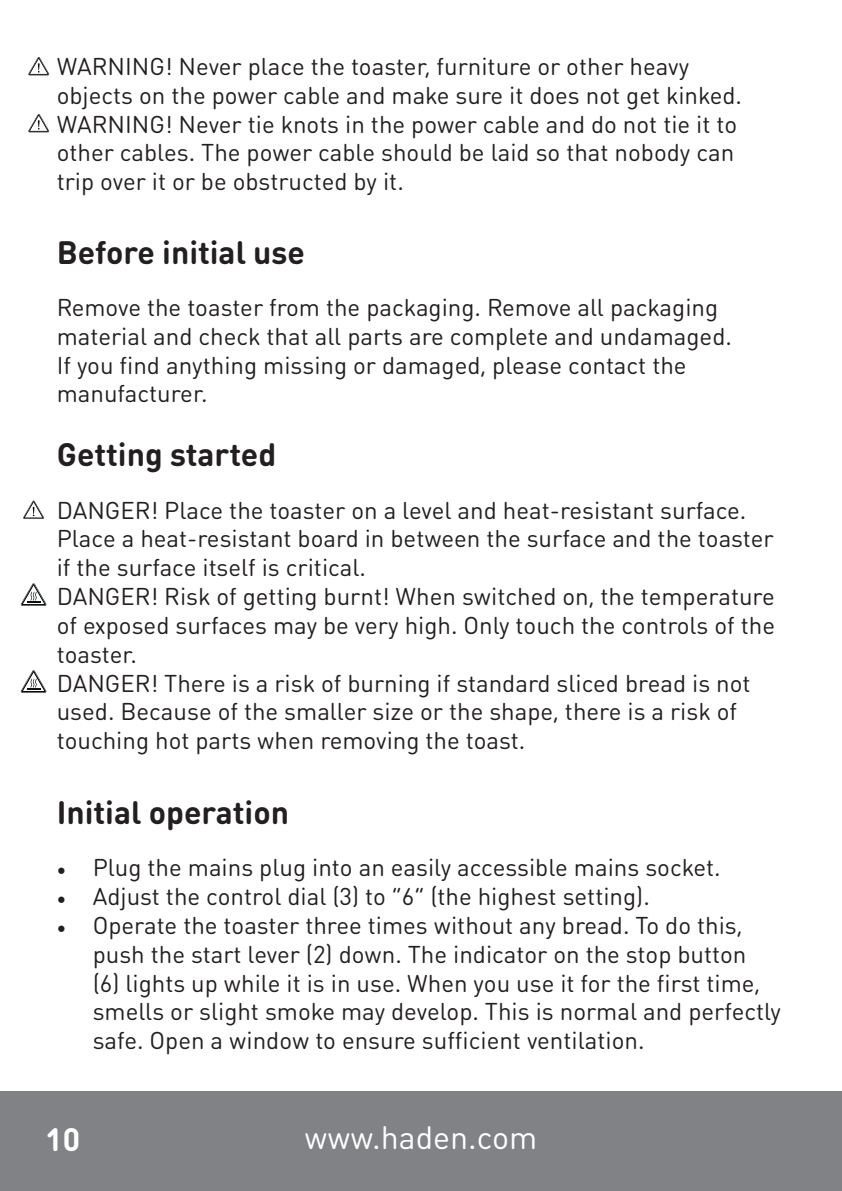
<style>
.page{position:relative;width:842px;height:1191px;background:#fff}
.page>*{position:absolute;margin:0;border:0;box-sizing:border-box;transform-origin:0 0}
.t1{font:700 32px "DIN Round Pro";color:#231f20}
.t2{font:32px "DIN Round Pro";color:#fff}
.t3{font:700 32px "DIN Round Pro";color:#fff}
.t4{font:24px/28.8px "DIN Round Pro";color:#231f20}
.s1{font-family:"Minion Pro"}
</style>
<div class="page">
<svg style="left:23px;top:500px;width:21px;height:19px"></svg>
<svg style="left:20px;top:583px;width:27px;height:23px"></svg>
<svg style="left:20px;top:670px;width:27px;height:23px"></svg>
<svg style="left:28px;top:57px;width:22px;height:19px"></svg>
<svg style="left:28px;top:114px;width:22px;height:19px"></svg>
<div style="left:0;top:1091px;width:842px;height:100px;background:#808285"></div>
<p class="t4" style="left:57px;top:51px;width:687px">WARNING! Never place the toaster, furniture or other heavy objects on the power cable and make sure it does not get kinked.</p>
<p class="t4" style="left:57px;top:109px;width:682px">WARNING! Never tie knots in the power cable and do not tie it to other cables. The power cable should be laid so that nobody can trip over it or be obstructed by it.</p>
<p class="t1" style="left:57px;top:230px;width:250px">Before initial use</p>
<p class="t4" style="left:57px;top:292px;width:677px">Remove the toaster from the packaging. Remove all packaging material and check that all parts are complete and undamaged.<br>If you find anything missing or damaged, please contact the manufacturer.</p>
<p class="t1" style="left:57px;top:432px;width:221px">Getting started</p>
<p class="t4" style="left:57px;top:495px;width:718px">DANGER! Place the toaster on a level and heat-resistant surface.<br>Place a heat-resistant board in between the surface and the toaster if the surface itself is critical.</p>
<p class="t4" style="left:57px;top:581px;width:720px;text-align:justify">DANGER! Risk of getting burnt! When switched on, the temperature of exposed surfaces may be very high. Only touch the controls of the toaster.</p>
<p class="t4" style="left:57px;top:667px;width:695px">DANGER! There is a risk of burning if standard sliced bread is not used. Because of the smaller size or the shape, there is a risk of touching hot parts when removing the toast.</p>
<p class="t1" style="left:57px;top:790px;width:234px">Initial operation</p>
<p class="t4" style="left:57px;top:852px;width:665px"><span class="s1">•</span> Plug the mains plug into an easily accessible mains socket.</p>
<p class="t4" style="left:57px;top:881px;width:595px"><span class="s1">•</span> Adjust the control dial (3) to “6” (the highest setting).</p>
<p class="t4" style="left:93px;top:910px;width:690px;text-indent:-36px"><span class="s1">•</span> Operate the toaster three times without any bread. To do this, push the start lever (2) down. The indicator on the stop button<br>(6) lights up while it is in use. When you use it for the first time, smells or slight smoke may develop. This is normal and perfectly safe. Open a window to ensure sufficient ventilation.</p>
<h1 class="t3" style="left:45px;top:1117px;width:36px">10</h1>
<h1 class="t2" style="left:304px;top:1116px;width:234px">www.haden.com</h1>
</div>
